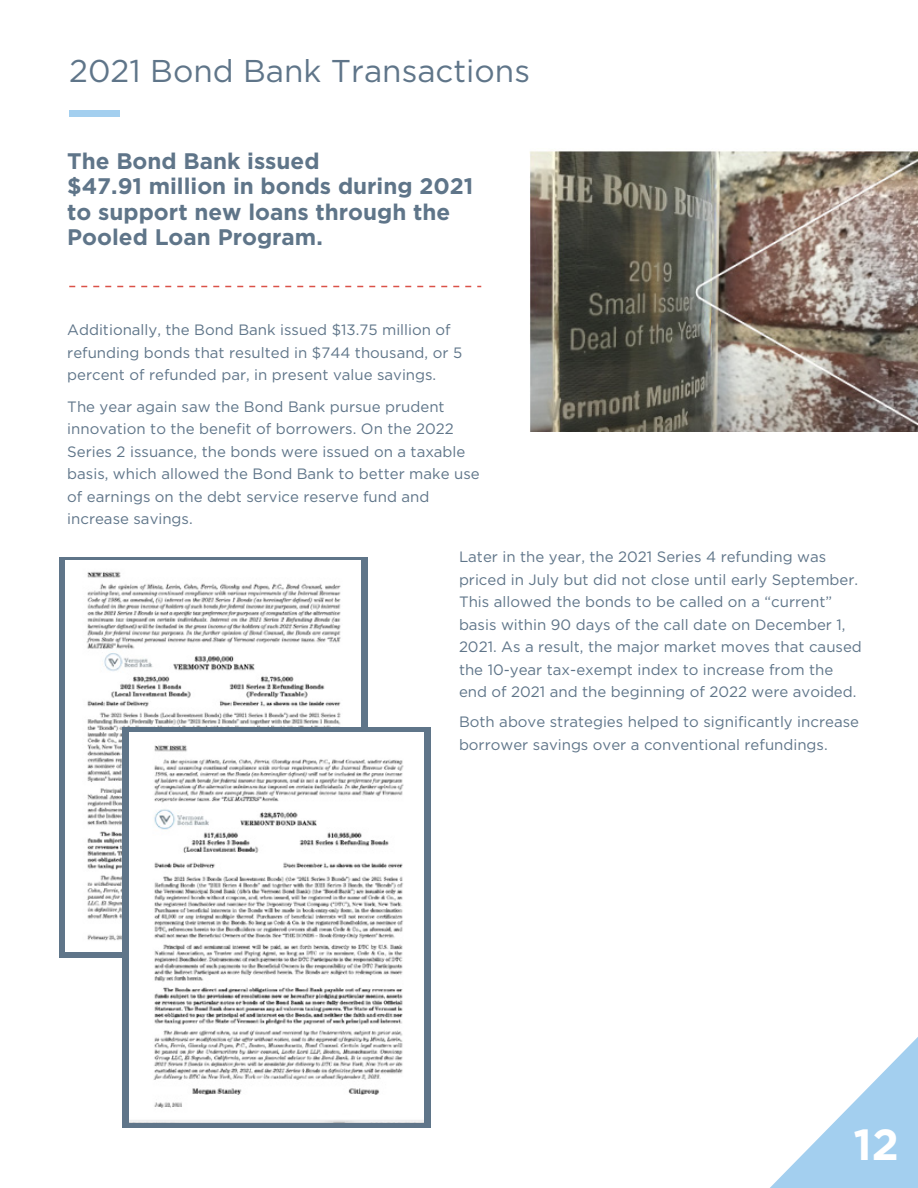
<style>
.page{position:relative;width:918px;height:1188px;background:#fff}
.page>*{position:absolute;margin:0;border:0;box-sizing:border-box;transform-origin:0 0}
.t1{font:700 43.5px "Gotham";color:#fff}
.t2{font:31.5px "Gotham";color:#5f7589}
.t3{font:700 22.5px/25.5px "Gotham";color:#5f7589}
.t4{font:15px/22.5px "Gotham";color:#5f7589}
</style>
<div class="page">
<svg style="left:770px;top:1037px;width:148px;height:151px"></svg>
<div style="left:69px;top:110px;width:50px;height:7px;background:#a3cfef"></div>
<svg style="left:69px;top:286px;width:412px;height:1px"></svg>
<svg style="left:59px;top:557px;width:308px;height:400px;background:#758899"></svg>
<img style="left:66px;top:561px;width:295px;height:390px">
<div style="left:123px;top:727px;width:308px;height:400px;background:#5f7589"></div>
<img style="left:130px;top:732px;width:294px;height:390px">
<img style="left:530px;top:151px;width:387px;height:281px">
<h2 class="t2" style="left:69px;top:53px;width:462px">2021 Bond Bank Transactions</h2>
<h3 class="t3" style="left:67px;top:148px;width:408px">The Bond Bank issued<br>$47.91 million in bonds during 2021 to support new loans through the<br>Pooled Loan Program.</h3>
<p class="t4" style="left:67px;top:319px;width:396px">Additionally, the Bond Bank issued $13.75 million of refunding bonds that resulted in $744 thousand, or 5 percent of refunded par, in present value savings.</p>
<p class="t4" style="left:67px;top:395px;width:414px">The year again saw the Bond Bank pursue prudent innovation to the benefit of borrowers. On the 2022<br>Series 2 issuance, the bonds were issued on a taxable basis, which allowed the Bond Bank to better make use of earnings on the debt service reserve fund and increase savings.</p>
<p class="t4" style="left:459px;top:546px;width:404px">Later in the year, the 2021 Series 4 refunding was priced in July but did not close until early September.<br>This allowed the bonds to be called on a “current” basis within 90 days of the call date on December 1, 2021. As a result, the major market moves that caused the 10-year tax-exempt index to increase from the end of 2021 and the beginning of 2022 were avoided.</p>
<p class="t4" style="left:459px;top:711px;width:402px">Both above strategies helped to significantly increase borrower savings over a conventional refundings.</p>
<h1 class="t1" style="left:854px;top:1120px;width:47px">12</h1>
</div>
